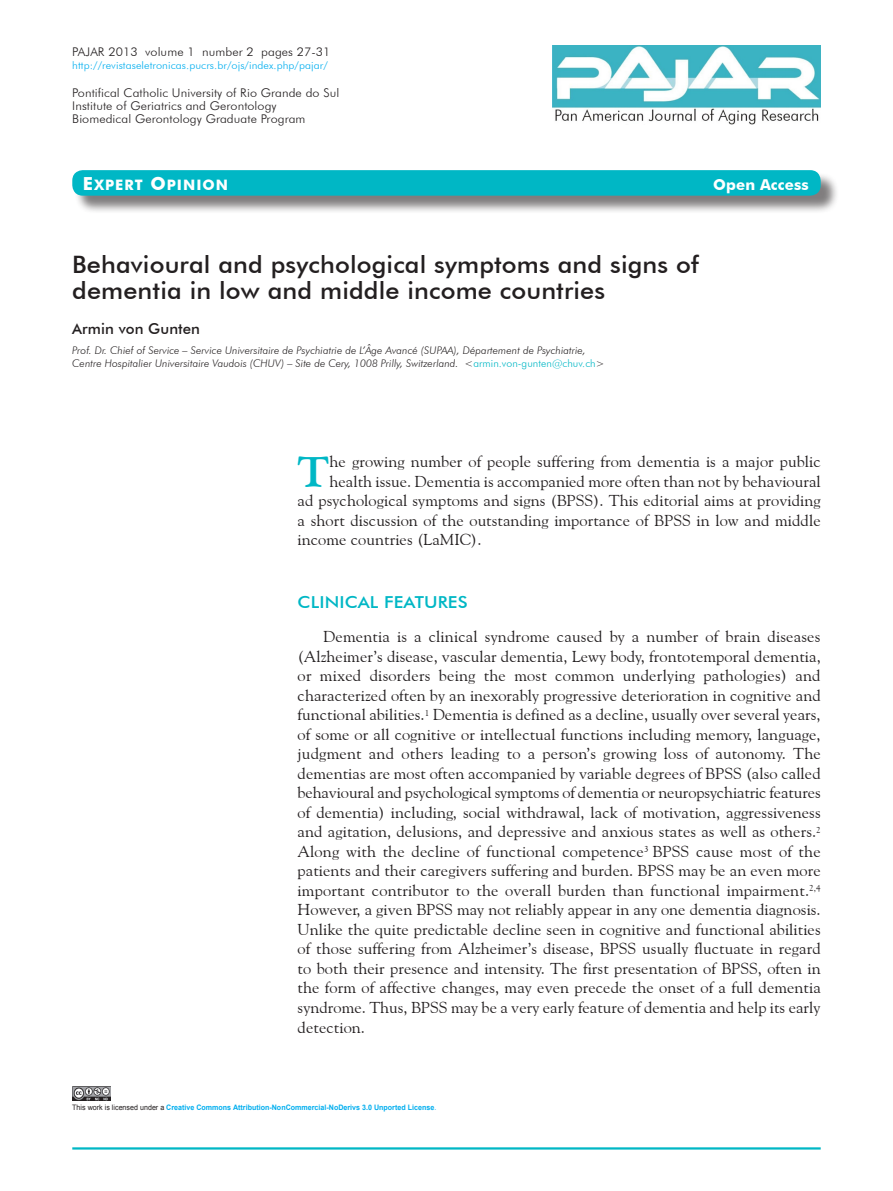
<style>
.page{position:relative;width:893px;height:1191px;background:#fff}
.page>*{position:absolute;margin:0;border:0;box-sizing:border-box;transform-origin:0 0}
.t1{font:700 43.5px "Goudy Old Style BT";color:#00b7c5;scale:1.05 1}
.Título{font:500 24px/25.5px "Futura BT";letter-spacing:.005em;color:#231f20;scale:1.05 1}
.Subtítulo_1{font:500 16.5px "Futura BT";letter-spacing:.005em;color:#00b7c5;scale:1.1 1}
.t2{font:15.75px/19.5px "Goudy Old Style BT";letter-spacing:.005em;color:#231f20;text-align:justify;scale:1.05 1}
.Autor_s{font:500 15px "Futura BT";letter-spacing:.005em;color:#231f20}
.Cartola{font:700 15px "Futura BT";letter-spacing:.005em;color:#fff}
.Cartola-2{font:14.4px "Futura BT Bold SC800";letter-spacing:.07em;color:#fff}
.t3{font:300 12px/12.8px "Futura BT";letter-spacing:.005em;color:#231f20;scale:1.05 1}
.Aut-d{font:italic 300 10.5px/12px "Futura BT";letter-spacing:.005em;color:#231f20}
.t4{font:300 10.5px "Futura BT";letter-spacing:.005em;color:#00aeef;scale:1.05 1}
.t5{font:700 7.5px "Arial";color:#00aeef;scale:.95 1}
.s1{font-size:18px}
.s2{font-style:normal}
.s3{font-style:normal;color:#00b7c5}
.s4{font-weight:400;color:#231f20}
.s5{font-weight:400}
</style>
<div class="page">
<img style="left:72px;top:1086px;width:39px;height:14px">
<hr style="left:72px;top:1147px;width:749px;height:2px;background:#00b7c5">
<img style="left:552px;top:46px;width:269px;height:79px">
<div style="left:75px;top:172px;width:764px;height:42px;background:#231f20;opacity:.58"></div>
<div style="left:72px;top:170px;width:749px;height:26px;background:#00b7c5;border-radius:10px"></div>
<p class="t3" style="left:72px;top:45px;width:247px">PAJAR 2013 volume 1 number 2 pages 27-31</p>
<p class="t4" style="left:72px;top:59px;width:245px">http://revistaseletronicas.pucrs.br/ojs/index.php/pajar/</p>
<p class="t3" style="left:72px;top:87px;width:256px">Pontifical Catholic University of Rio Grande do Sul<br>Institute of Geriatrics and Gerontology<br>Biomedical Gerontology Graduate Program</p>
<p class="Cartola-2" style="left:83px;top:176px;width:147px"><span class="s1">E</span>XPERT <span class="s1">O</span>PINION</p>
<p class="Cartola" style="left:713px;top:175px;width:97px">Open Access</p>
<p class="Título" style="left:72px;top:252px;width:598px">Behavioural and psychological symptoms and signs of dementia in low and middle income countries</p>
<p class="Autor_s" style="left:72px;top:319px;width:129px">Armin von Gunten</p>
<p class="Aut-d" style="left:72px;top:345px;width:534px">Prof. Dr. Chief of Service – Service Universitaire de Psychiatrie de L’Âge Avancé (SUPAA), Département de Psychiatrie,<br>Centre Hospitalier Universitaire Vaudois (CHUV) – Site de Cery, 1008 Prilly, Switzerland. <span class="s2">&lt;</span><span class="s3">armin.von-gunten@chuv.ch</span><span class="s2">&gt;</span></p>
<p class="t1" style="left:298px;top:445px;width:32px">T</p>
<p class="t2" style="left:330px;top:451px;width:469px">he growing number of people suffering from dementia is a major public</p>
<p class="t2" style="left:330px;top:471px;width:469px">health issue. Dementia is accompanied more often than not by behavioural</p>
<p class="t2" style="left:298px;top:490px;width:500px">ad psychological symptoms and signs (BPSS). This editorial aims at providing</p>
<p class="t2" style="left:298px;top:510px;width:500px">a short discussion of the outstanding importance of BPSS in low and middle</p>
<p class="t2" style="left:298px;top:529px;width:177px">income countries (LaMIC).</p>
<p class="Subtítulo_1" style="left:298px;top:591px;width:156px">CLINICAL FEATURES</p>
<p class="t2" style="left:298px;top:627px;width:500px;text-indent:26px">Dementia is a clinical syndrome caused by a number of brain diseases (Alzheimer’s disease, vascular dementia, Lewy body, frontotemporal dementia, or mixed disorders being the most common underlying pathologies) and characterized often by an inexorably progressive deterioration in cognitive and functional abilities.<sup>1</sup> Dementia is defined as a decline, usually over several years, of some or all cognitive or intellectual functions including memory, language, judgment and others leading to a person’s growing loss of autonomy. The dementias are most often accompanied by variable degrees of BPSS (also called behavioural and psychological symptoms of dementia or neuropsychiatric features of dementia) including, social withdrawal, lack of motivation, aggressiveness and agitation, delusions, and depressive and anxious states as well as others.<sup>2<br></sup>Along with the decline of functional competence<sup>3</sup> BPSS cause most of the patients and their caregivers suffering and burden. BPSS may be an even more important contributor to the overall burden than functional impairment.<sup>2,4<br></sup>However, a given BPSS may not reliably appear in any one dementia diagnosis.<br>Unlike the quite predictable decline seen in cognitive and functional abilities of those suffering from Alzheimer’s disease, BPSS usually fluctuate in regard to both their presence and intensity. The first presentation of BPSS, often in the form of affective changes, may even precede the onset of a full dementia syndrome. Thus, BPSS may be a very early feature of dementia and help its early detection.</p>
<p class="t5" style="left:72px;top:1102px;width:385px"><span class="s4">This work is licensed under a</span> Creative Commons Attribution-NonCommercial-NoDerivs 3.0 Unported License<span class="s5">.</span></p>
</div>
